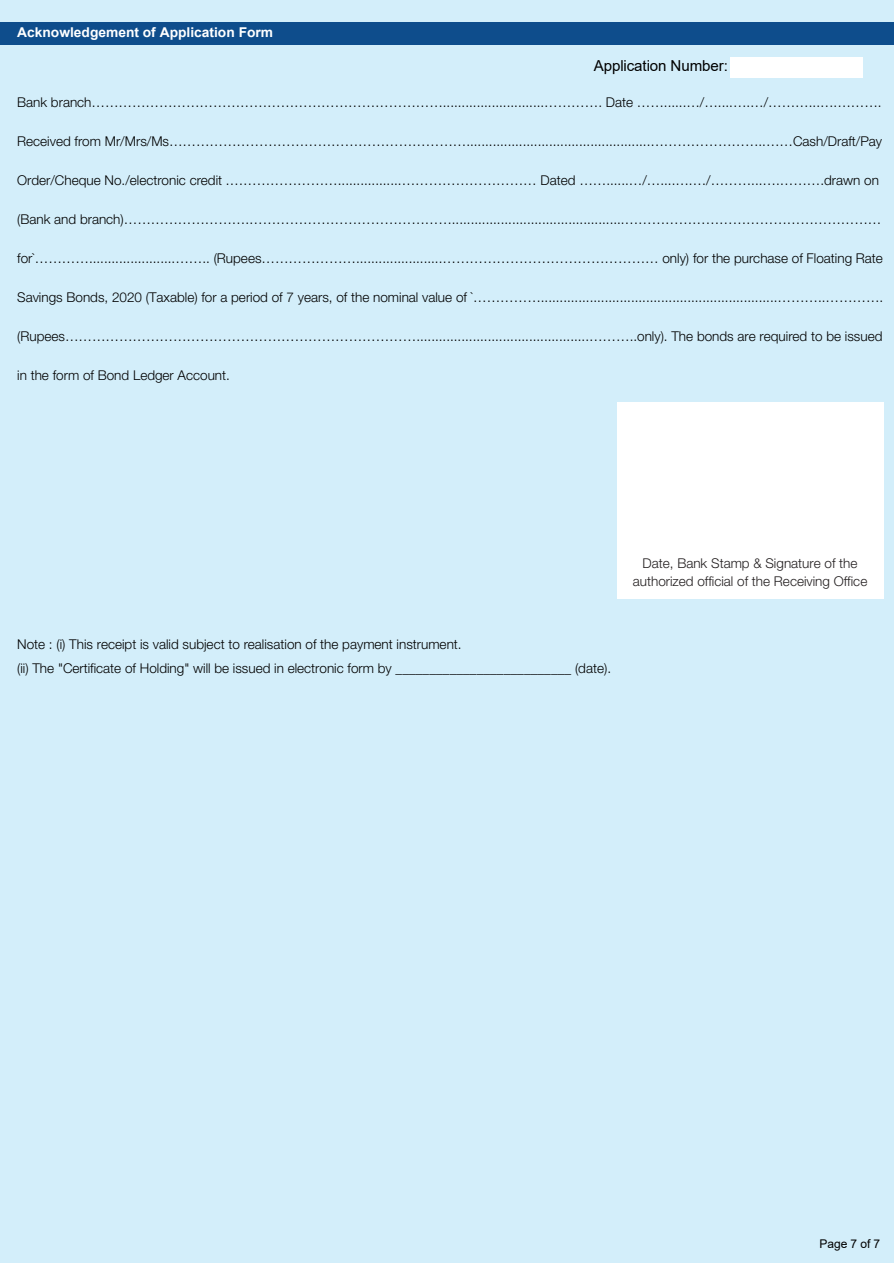
<style>
.page{position:relative;width:894px;height:1263px;background:#fff}
.page>*{position:absolute;margin:0;border:0;box-sizing:border-box;transform-origin:0 0}
.t1{font:15.15px "Arial";letter-spacing:-.005em;color:#000}
.t2{font:300 13.5px/24px "Helvetica Neue CE";color:#000}
.t3{font:300 13.5px/18px "Helvetica Neue CE";color:#231f20;text-align:center}
.t4{font:700 13.5px "Arial";color:#fff}
.t5{font:12px "Arial";letter-spacing:-.005em;color:#000}
</style>
<div class="page">
<div style="left:0;top:0;width:893px;height:1263px;background:#d3eefa"></div>
<div style="left:0;top:23px;width:893px;height:22px;background:#0e4d8c"></div>
<div style="left:730px;top:57px;width:132px;height:20px;background:#fff"></div>
<div style="left:616px;top:402px;width:267px;height:196px;background:#fff"></div>
<p class="t4" style="left:17px;top:23px;width:257px">Acknowledgement of Application Form</p>
<p class="t1" style="left:593px;top:56px;width:135px">Application Number:</p>
<p class="t2" style="left:17px;top:90px;width:865px">Bank branch……………………………………………………………………...........................…………. Date ……......…/…....….…/………...….……….</p>
<p class="t2" style="left:17px;top:129px;width:866px">Received from Mr/Mrs/Ms………………………………………………………….................................................……………………..……Cash/Draft/Pay</p>
<p class="t2" style="left:17px;top:168px;width:862px">Order/Cheque No./electronic credit .…………………….................………………………… Dated ……......…/…....….…/………...….……….drawn on</p>
<p class="t2" style="left:17px;top:207px;width:865px">(Bank and branch)……………………….………………………………………..............................................…………………………………………………</p>
<p class="t2" style="left:17px;top:246px;width:866px">for`………….......................…….. (Rupees………………….......................………………………………………… only) for the purchase of Floating Rate</p>
<p class="t2" style="left:17px;top:285px;width:867px">Savings Bonds, 2020 (Taxable) for a period of 7 years, of the nominal value of `……………...............................................................………..………….</p>
<p class="t2" style="left:17px;top:324px;width:866px">(Rupees……………………………………………………………………..............................................………..only). The bonds are required to be issued</p>
<p class="t2" style="left:17px;top:363px;width:214px">in the form of Bond Ledger Account.</p>
<p class="t2" style="left:17px;top:632px;width:595px">Note : (i) This receipt is valid subject to realisation of the payment instrument.<br>(ii) The "Certificate of Holding" will be issued in electronic form by __________________________ (date).</p>
<p class="t3" style="left:632px;top:554px;width:236px">Date, Bank Stamp &amp; Signature of the authorized official of the Receiving Office</p>
<p class="t5" style="left:819px;top:1235px;width:62px">Page 7 of 7</p>
</div>
